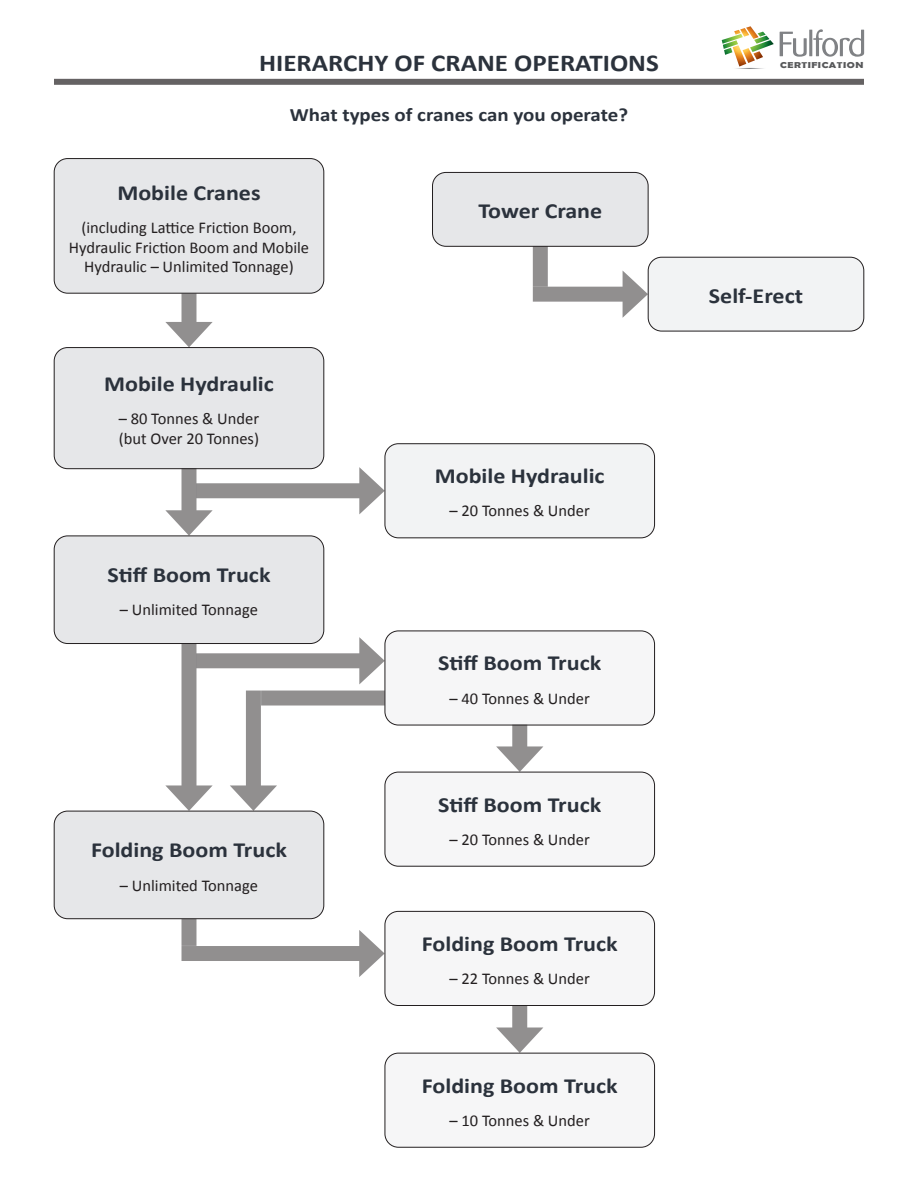
<style>
.page{position:relative;width:918px;height:1188px;background:#fff}
.page>*{position:absolute;margin:0;border:0;box-sizing:border-box;transform-origin:0 0}
.title_2{font:700 24.3px "Calibri";color:#2b323c;scale:1.11 1}
.title_2-2{font:700 21.6px "Calibri";color:#2b323c;scale:1.11 1}
.title_2-3{font:700 18.9px "Calibri";color:#2b323c;scale:1.11 1}
.body{font:16.5px/19.8px "Calibri";color:#231f20;text-align:center}
.t1{font:700 8.55px "Berlin Sans FB Demi";letter-spacing:.05em;color:#57585a;scale:1.25 1}
</style>
<div class="page">
<div style="left:54px;top:79px;width:810px;height:6px;background:#656263"></div>
<svg style="left:780px;top:29px;width:84px;height:28px"></svg>
<svg style="left:722px;top:26px;width:52px;height:43px"></svg>
<div style="left:54px;top:159px;width:270px;height:134px;background:#e6e7e9;border-radius:14px"></div>
<div style="left:54px;top:158px;width:270px;height:135px;border:1px solid #231f20;border-radius:14px"></div>
<div style="left:54px;top:348px;width:270px;height:121px;background:#e6e7e9;border-radius:14px"></div>
<div style="left:54px;top:347px;width:270px;height:122px;border:1px solid #231f20;border-radius:14px"></div>
<div style="left:54px;top:536px;width:270px;height:108px;background:#e6e7e9;border-radius:14px"></div>
<div style="left:54px;top:536px;width:270px;height:108px;border:1px solid #231f20;border-radius:14px"></div>
<div style="left:54px;top:811px;width:270px;height:108px;background:#e6e7e9;border-radius:14px"></div>
<div style="left:54px;top:811px;width:270px;height:108px;border:1px solid #231f20;border-radius:14px"></div>
<div style="left:385px;top:631px;width:270px;height:94px;background:#f6f6f7;border-radius:14px"></div>
<div style="left:385px;top:631px;width:270px;height:94px;border:1px solid #231f20;border-radius:14px"></div>
<div style="left:385px;top:772px;width:270px;height:94px;background:#f6f6f7;border-radius:14px"></div>
<div style="left:385px;top:772px;width:270px;height:94px;border:1px solid #231f20;border-radius:14px"></div>
<div style="left:385px;top:1053px;width:270px;height:94px;background:#f6f6f7;border-radius:14px"></div>
<div style="left:385px;top:1053px;width:270px;height:94px;border:1px solid #231f20;border-radius:14px"></div>
<div style="left:385px;top:911px;width:270px;height:95px;background:#f6f6f7;border-radius:14px"></div>
<div style="left:385px;top:911px;width:270px;height:95px;border:1px solid #231f20;border-radius:14px"></div>
<div style="left:182px;top:293px;width:14px;height:39px;background:#918f8f"></div>
<svg style="left:165px;top:322px;width:48px;height:25px"></svg>
<div style="left:182px;top:468px;width:14px;height:52px;background:#918f8f"></div>
<svg style="left:165px;top:510px;width:48px;height:26px"></svg>
<div style="left:182px;top:643px;width:14px;height:152px;background:#918f8f"></div>
<svg style="left:165px;top:785px;width:48px;height:26px"></svg>
<div style="left:196px;top:483px;width:173px;height:15px;background:#918f8f"></div>
<svg style="left:359px;top:467px;width:26px;height:47px"></svg>
<div style="left:385px;top:444px;width:270px;height:94px;background:#f2f3f4;border-radius:14px"></div>
<div style="left:385px;top:444px;width:270px;height:94px;border:1px solid #231f20;border-radius:14px"></div>
<div style="left:196px;top:653px;width:173px;height:15px;background:#918f8f"></div>
<svg style="left:359px;top:637px;width:26px;height:47px"></svg>
<div style="left:261px;top:691px;width:124px;height:15px;background:#918f8f"></div>
<div style="left:182px;top:946px;width:187px;height:15px;background:#918f8f"></div>
<svg style="left:359px;top:930px;width:26px;height:47px"></svg>
<div style="left:182px;top:919px;width:14px;height:27px;background:#918f8f"></div>
<div style="left:512px;top:725px;width:15px;height:31px;background:#918f8f"></div>
<svg style="left:496px;top:746px;width:47px;height:26px"></svg>
<div style="left:512px;top:1006px;width:15px;height:31px;background:#918f8f"></div>
<svg style="left:496px;top:1028px;width:47px;height:25px"></svg>
<div style="left:246px;top:691px;width:15px;height:104px;background:#918f8f"></div>
<svg style="left:230px;top:785px;width:47px;height:26px"></svg>
<div style="left:433px;top:172px;width:215px;height:74px;background:#e6e7e9;border-radius:14px"></div>
<div style="left:432px;top:172px;width:216px;height:75px;border:1px solid #231f20;border-radius:14px"></div>
<div style="left:648px;top:257px;width:216px;height:74px;background:#f2f3f4;border-radius:14px"></div>
<div style="left:648px;top:257px;width:216px;height:74px;border:1px solid #231f20;border-radius:14px"></div>
<div style="left:533px;top:287px;width:99px;height:15px;background:#918f8f"></div>
<svg style="left:623px;top:271px;width:25px;height:47px"></svg>
<div style="left:533px;top:246px;width:15px;height:41px;background:#918f8f"></div>
<p class="title_2" style="left:259px;top:48px;width:362px">HIERARCHY OF CRANE OPERATIONS</p>
<p class="t1" style="left:780px;top:60px;width:68px">CERTIFICATION</p>
<p class="title_2-3" style="left:290px;top:103px;width:306px">What types of cranes can you operate?</p>
<p class="title_2-2" style="left:117px;top:179px;width:130px">Mobile Cranes</p>
<p class="body" style="left:69px;top:217px;width:242px">(including Lattice Friction Boom,<br>Hydraulic Friction Boom and Mobile<br>Hydraulic – Unlimited Tonnage)</p>
<p class="title_2-2" style="left:104px;top:370px;width:154px">Mobile Hydraulic</p>
<p class="body" style="left:119px;top:408px;width:142px;text-align:left">– 80 Tonnes &amp; Under (but Over 20 Tonnes)</p>
<p class="title_2-2" style="left:107px;top:561px;width:148px">Stiff Boom Truck</p>
<p class="body" style="left:120px;top:599px;width:140px">– Unlimited Tonnage</p>
<p class="title_2-2" style="left:91px;top:837px;width:178px">Folding Boom Truck</p>
<p class="body" style="left:120px;top:874px;width:140px">– Unlimited Tonnage</p>
<p class="title_2-2" style="left:478px;top:198px;width:113px">Tower Crane</p>
<p class="title_2-2" style="left:435px;top:463px;width:154px">Mobile Hydraulic</p>
<p class="body" style="left:450px;top:500px;width:142px">– 20 Tonnes &amp; Under</p>
<p class="title_2-2" style="left:438px;top:650px;width:148px">Stiff Boom Truck</p>
<p class="body" style="left:450px;top:687px;width:142px">– 40 Tonnes &amp; Under</p>
<p class="title_2-2" style="left:438px;top:791px;width:148px">Stiff Boom Truck</p>
<p class="body" style="left:450px;top:829px;width:142px">– 20 Tonnes &amp; Under</p>
<p class="title_2-2" style="left:422px;top:930px;width:178px">Folding Boom Truck</p>
<p class="body" style="left:450px;top:968px;width:142px">– 22 Tonnes &amp; Under</p>
<p class="title_2-2" style="left:422px;top:1072px;width:178px">Folding Boom Truck</p>
<p class="body" style="left:450px;top:1110px;width:142px">– 10 Tonnes &amp; Under</p>
<p class="title_2-2" style="left:709px;top:283px;width:86px">Self-Erect</p>
</div>
